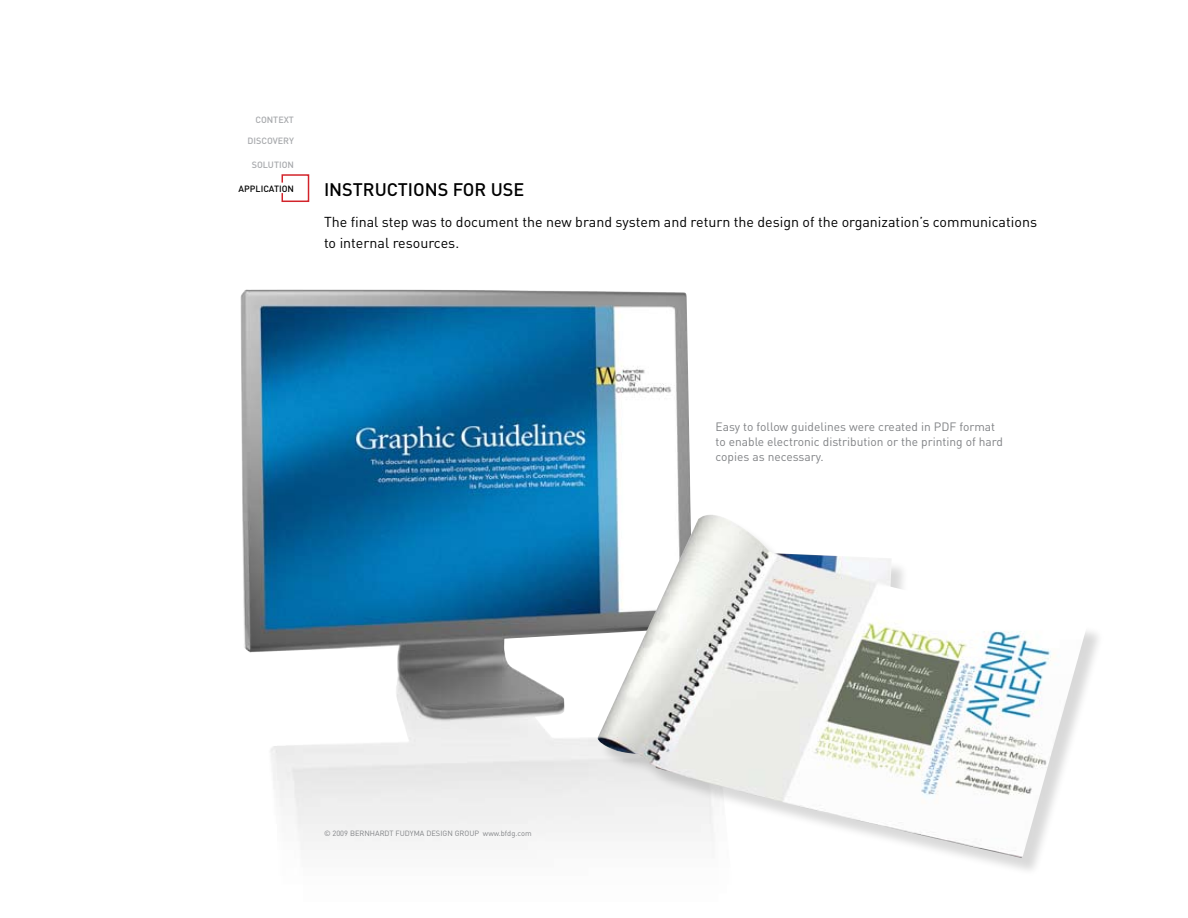
<style>
.page{position:relative;width:1188px;height:918px;background:#fff}
.page>*{position:absolute;margin:0;border:0;box-sizing:border-box;transform-origin:0 0}
.t1{font:500 18px "DIN";color:#000}
.t2{font:14.25px/21px "DIN";color:#000}
.t3{font:12px/15px "DIN";color:#808285}
.t4{font:500 9px "DIN";color:#a7a9ac}
.t5{font:500 9px "DIN";color:#000}
.t6{font:7.5px "DIN";color:#808285}
</style>
<div class="page">
<img style="left:240px;top:289px;width:451px;height:561px">
<div style="left:282px;top:174px;width:27px;height:28px;border:2px solid #d2232a"></div>
<div style="left:241px;top:183px;width:49px;height:10px;background:#fff"></div>
<img style="left:596px;top:515px;width:491px;height:343px">
<p class="t4" style="left:255px;top:114px;width:40px">CONTEXT</p>
<p class="t4" style="left:247px;top:135px;width:7px">DISCOVER</p>
<p class="t4" style="left:289px;top:135px;width:6px">Y</p>
<p class="t4" style="left:252px;top:159px;width:44px">SOLUTION</p>
<p class="t5" style="left:239px;top:183px;width:6px">APPLICATION</p>
<p class="t1" style="left:324px;top:178px;width:202px">INSTRUCTIONS FOR USE</p>
<p class="t2" style="left:324px;top:211px;width:715px">The final step was to document the new brand system and return the design of the organization’s communications to internal resources.</p>
<p class="t3" style="left:716px;top:419px;width:289px">Easy to follow guidelines were created in PDF format to enable electronic distribution or the printing of hard copies as necessary.</p>
<p class="t6" style="left:324px;top:828px;width:209px">© 2009 BERNHARDT FUDYMA DESIGN GROUP www.bfdg.com</p>
</div>
